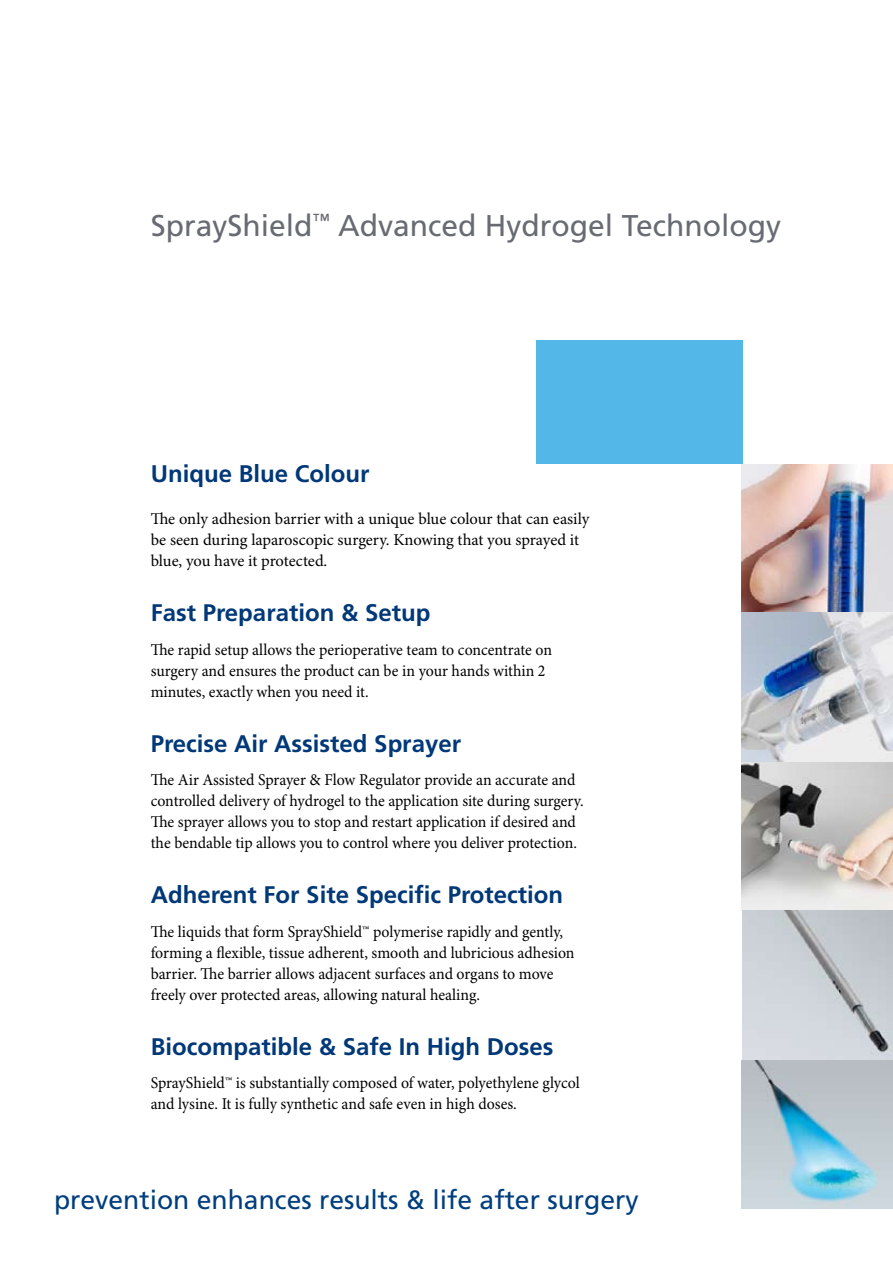
<style>
.page{position:relative;width:893px;height:1263px;background:#fff}
.page>*{position:absolute;margin:0;border:0;box-sizing:border-box;transform-origin:0 0}
.t1{font:30px "Frutiger LT Std";color:#696b73}
.t2{font:26.55px "Frutiger LT Std";color:#003e7e}
.t3{font:700 24px "Frutiger LT Std";color:#003878}
.t4{font:16.5px/21px "Minion Pro";color:#000;scale:.96 1}
.t5{font:16.5px/21px "Minion Pro";color:#000}
</style>
<div class="page">
<div style="left:536px;top:341px;width:206px;height:123px;background:#53b7e8"></div>
<img style="left:742px;top:464px;width:151px;height:745px">
<h1 class="t1" style="left:151px;top:208px;width:632px">SprayShield<sup>™</sup> Advanced Hydrogel Technology</h1>
<h3 class="t3" style="left:151px;top:460px;width:220px">Unique Blue Colour</h3>
<p class="t5" style="left:151px;top:509px;width:440px">The only adhesion barrier with a unique blue colour that can easily be seen during laparoscopic surgery. Knowing that you sprayed it blue, you have it protected.</p>
<h3 class="t3" style="left:151px;top:599px;width:281px">Fast Preparation &amp; Setup</h3>
<p class="t4" style="left:151px;top:640px;width:420px">The rapid setup allows the perioperative team to concentrate on surgery and ensures the product can be in your hands within 2 minutes, exactly when you need it.</p>
<h3 class="t3" style="left:151px;top:729px;width:312px">Precise Air Assisted Sprayer</h3>
<p class="t4" style="left:151px;top:770px;width:452px">The Air Assisted Sprayer &amp; Flow Regulator provide an accurate and controlled delivery of hydrogel to the application site during surgery.<br>The sprayer allows you to stop and restart application if desired and the bendable tip allows you to control where you deliver protection.</p>
<h3 class="t3" style="left:151px;top:881px;width:414px">Adherent For Site Specific Protection</h3>
<p class="t4" style="left:151px;top:922px;width:443px">The liquids that form SprayShield™ polymerise rapidly and gently, forming a flexible, tissue adherent, smooth and lubricious adhesion barrier. The barrier allows adjacent surfaces and organs to move freely over protected areas, allowing natural healing.</p>
<h3 class="t3" style="left:151px;top:1032px;width:404px">Biocompatible &amp; Safe In High Doses</h3>
<p class="t4" style="left:151px;top:1073px;width:448px">SprayShield™ is substantially composed of water, polyethylene glycol and lysine. It is fully synthetic and safe even in high doses.</p>
<h2 class="t2" style="left:54px;top:1184px;width:586px">prevention enhances results &amp; life after surgery</h2>
</div>
